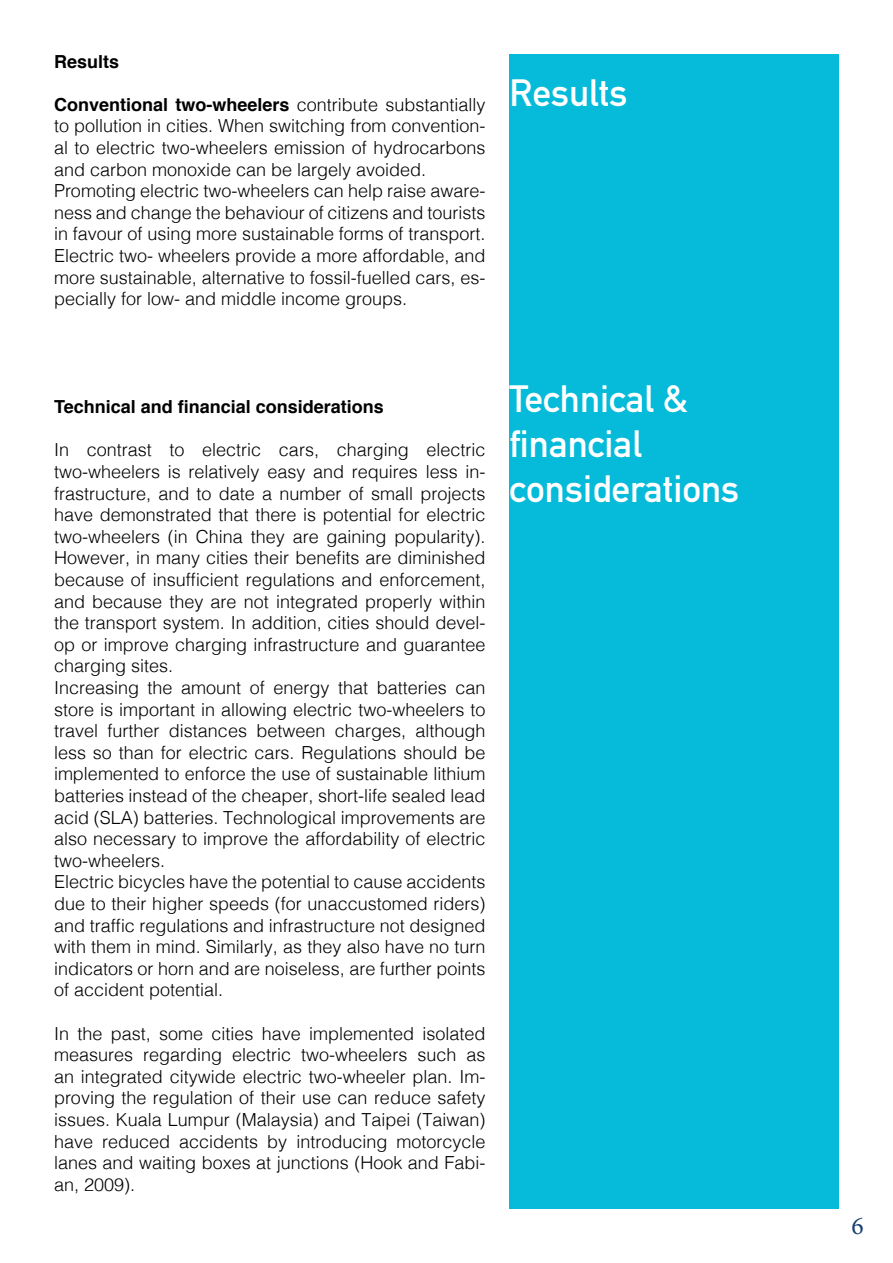
<style>
.page{position:relative;width:893px;height:1263px;background:#fff}
.page>*{position:absolute;margin:0;border:0;box-sizing:border-box;transform-origin:0 0}
.t1{font:700 37.5px/45px "DIN Alternate";color:#fff}
.t2{font:25.5px "Minion Pro";color:#1b3f73}
.t3{font:300 18px/21.6px "Helvetica";color:#000}
.t4{font:700 18px "Helvetica";color:#000}
.s1{font-weight:700}
</style>
<div class="page">
<div style="left:509px;top:54px;width:330px;height:1155px;background:#06bbda"></div>
<p class="t4" style="left:54px;top:47px;width:67px">Results</p>
<p class="t3" style="left:54px;top:92px;width:433px"><span class="s1">Conventional two-wheelers</span> contribute substantially to pollution in cities. When switching from convention&shy;al to electric two-wheelers emission of hydrocarbons and carbon monoxide can be largely avoided.<br>Promoting electric two-wheelers can help raise aware&shy;ness and change the behaviour of citizens and tourists in favour of using more sustainable forms of transport.<br>Electric two- wheelers provide a more affordable, and more sustainable, alternative to fossil-fuelled cars, es&shy;pecially for low- and middle income groups.</p>
<h1 class="t1" style="left:509px;top:68px;width:119px">Results</h1>
<p class="t4" style="left:54px;top:392px;width:331px">Technical and financial considerations</p>
<p class="t3" style="left:54px;top:438px;width:433px">In contrast to electric cars, charging electric two-wheelers is relatively easy and requires less in&shy;frastructure, and to date a number of small projects have demonstrated that there is potential for electric two-wheelers (in China they are gaining popularity).<br>However, in many cities their benefits are diminished because of insufficient regulations and enforcement, and because they are not integrated properly within the transport system. In addition, cities should devel&shy;op or improve charging infrastructure and guarantee charging sites.<br>Increasing the amount of energy that batteries can store is important in allowing electric two-wheelers to travel further distances between charges, although less so than for electric cars. Regulations should be implemented to enforce the use of sustainable lithium batteries instead of the cheaper, short-life sealed lead acid (SLA) batteries. Technological improvements are also necessary to improve the affordability of electric two-wheelers.<br>Electric bicycles have the potential to cause accidents due to their higher speeds (for unaccustomed riders) and traffic regulations and infrastructure not designed with them in mind. Similarly, as they also have no turn indicators or horn and are noiseless, are further points of accident potential.</p>
<p class="t3" style="left:54px;top:1021px;width:433px;text-align:justify">In the past, some cities have implemented isolated measures regarding electric two-wheelers such as an integrated citywide electric two-wheeler plan. Im&shy;proving the regulation of their use can reduce safety issues. Kuala Lumpur (Malaysia) and Taipei (Taiwan) have reduced accidents by introducing motorcycle lanes and waiting boxes at junctions (Hook and Fabi&shy;an, 2009).</p>
<h1 class="t1" style="left:509px;top:373px;width:231px">Technical &amp; financial considerations</h1>
<h2 class="t2" style="left:851px;top:1208px;width:14px">6</h2>
</div>
